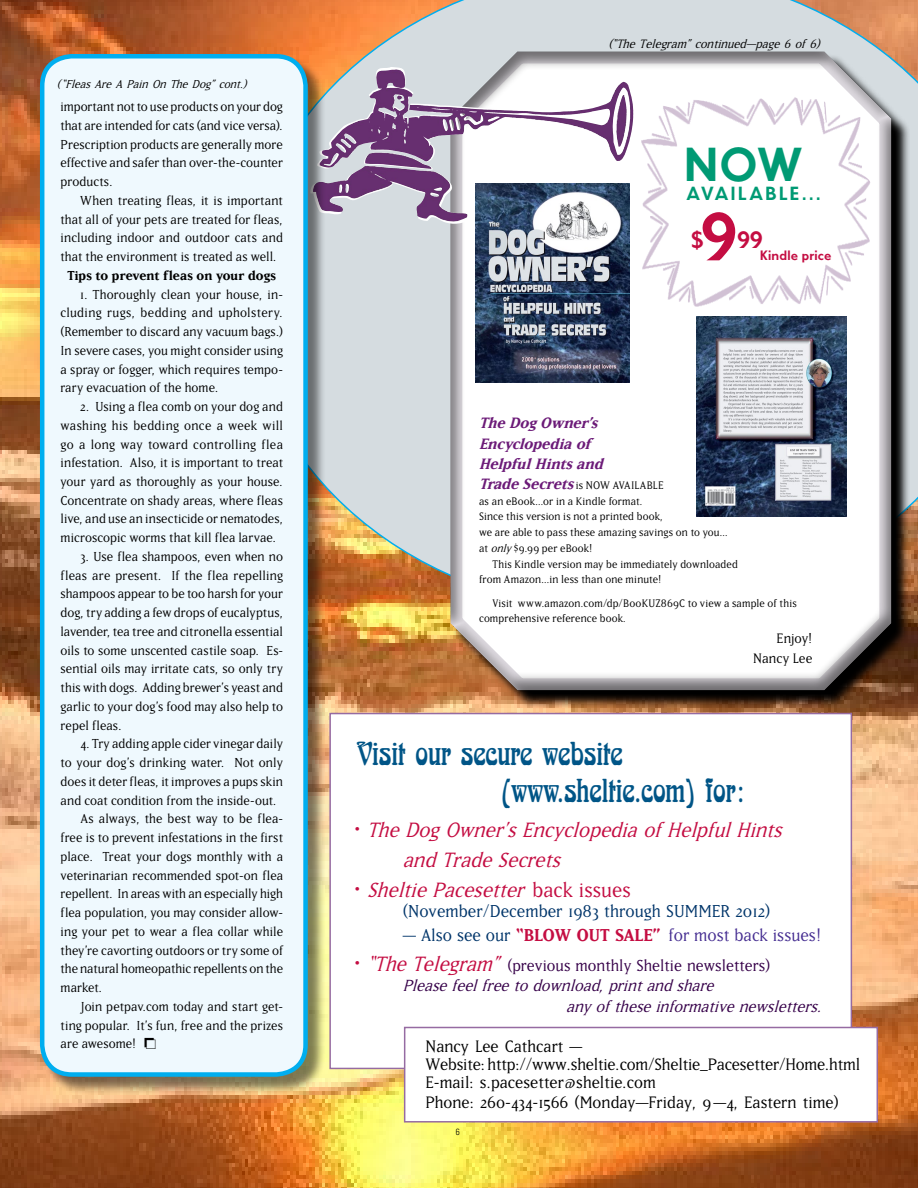
<style>
.page{position:relative;width:918px;height:1188px;background:#fff}
.page>*{position:absolute;margin:0;border:0;box-sizing:border-box;transform-origin:0 0}
.t1{font:700 63px "Briar";color:#c40d42}
.t2{font:700 44.1px "Briar";color:#009a74}
.t3{font:32.4px/36.9px "Arnold Boecklin";color:#005587;scale:.7 1}
.t4{font:italic 24.3px/29.7px "Matrix";color:#c40d42}
.t5{font:700 22.05px "Briar";color:#c40d42}
.t6{font:20.25px "Matrix";color:#472f92}
.t7{font:20.25px "Matrix";color:#00356a}
.t8{font:19.5px/18.5px "Matrix";color:#000}
.t9{font:italic 18.9px "Matrix";color:#360049}
.t10{font:18.9px "Matrix";color:#360049}
.t11{font:italic 700 17.7px/20.1px "Matrix";color:#6c1b78}
.t12{font:700 17.7px "Briar";letter-spacing:.135em;color:#009a74}
.t13{font:16.05px/19.6px "Matrix";color:#000;text-align:right}
.t14{font:15.3px/18.8px "Matrix";color:#000;text-align:justify}
.t15{font:700 15.3px "Matrix";color:#000}
.t16{font:italic 14.25px "Matrix";color:#000}
.t17{font:italic 13.5px "Matrix";color:#000}
.t18{font:12.9px/15.8px "Matrix";letter-spacing:.01em;color:#000}
.t19{font:700 12.6px "Briar";letter-spacing:.015em;color:#c40d42}
.t20{font:300 condensed 9px "Univers";color:#000}
.s1{font-weight:700;font-style:italic;font-size:17.7px;color:#6c1b78}
.s2{font-style:italic}
.s3{font-style:normal}
.s4{color:#00356a}
.s5{font-weight:700;color:#c40d42}
.s6{font-size:24.3px;color:#c40d42}
.s7{font-style:italic;font-size:24.3px;color:#c40d42}
</style>
<div class="page">
<img style="left:0;top:0;width:918px;height:1188px">
<div style="left:329px;top:713px;width:523px;height:356px;background:#fff;border:2px solid #966ba2"></div>
<svg style="left:246px;top:0;width:672px;height:613px;background:#d3c1b4"></svg>
<div style="left:404px;top:1027px;width:474px;height:96px;background:#fff;border:2px solid #966ba2"></div>
<svg style="left:452px;top:54px;width:458px;height:655px;background:#7b604b"></svg>
<div style="left:437px;top:51px;width:466px;height:640px;background:#000;opacity:.5"></div>
<img style="left:476px;top:183px;width:154px;height:200px">
<img style="left:697px;top:317px;width:149px;height:199px">
<img style="left:327px;top:67px;width:204px;height:103px">
<img style="left:327px;top:69px;width:308px;height:100px">
<img style="left:641px;top:98px;width:230px;height:209px">
<div style="left:42px;top:56px;width:285px;height:1040px;background:#000;opacity:.5"></div>
<div style="left:42px;top:56px;width:264px;height:1019px;background:#eff9fe;border-radius:30px"></div>
<div style="left:40px;top:54px;width:268px;height:1023px;border:4px solid #00aeef;border-radius:30px"></div>
<p class="t17" style="left:57px;top:78px;width:195px">(“Fleas Are A Pain On The Dog” cont.)</p>
<p class="t14" style="left:60px;top:97px;width:224px">important notto use products on your dog that are intended forcats(and vice versa).<br>Prescription products are generallymore effective and saferthan over-the-counter products.</p>
<p class="t14" style="left:60px;top:191px;width:224px;text-indent:20px">When treating fleas, it is important that all of your pets are treated for fleas, including indoor and outdoor cats and that the environment is treated as well.</p>
<p class="t15" style="left:67px;top:268px;width:210px">Tips to prevent fleas on your dogs</p>
<p class="t14" style="left:60px;top:285px;width:224px;text-indent:20px">1. Thoroughly clean your house, in&shy;cluding rugs, bedding and upholstery. (Remember to discard any vacuum bags.)<br>In severe cases, you might consider using a spray or fogger, which requires tempo&shy;rary evacuation of the home.</p>
<p class="t14" style="left:61px;top:397px;width:224px;text-indent:20px">2. Using a flea comb on your dog and washing his bedding once a week will go a long way toward controlling flea infestation. Also, it is important to treat your yard as thoroughly as your house.<br>Concentrate on shady areas, where fleas live, and use an insecticide or nematodes, microscopic worms that kill flea larvae.</p>
<p class="t14" style="left:61px;top:547px;width:224px;text-indent:20px">3. Use flea shampoos, even when no fleas are present. If the flea repelling shampoos appearto be too harsh for your dog, try adding a fewdrops of eucalyptus, lavender, tea tree and citronella essential oils to some unscented castile soap. Es&shy;sential oils may irritate cats, so only try thiswith dogs. Adding brewer’s yeast and garlic to your dog’s food may also help to repel fleas.</p>
<p class="t14" style="left:80px;top:734px;width:204px">4. Try adding apple cider vinegar daily</p>
<p class="t14" style="left:61px;top:753px;width:224px">to your dog’s drinking water. Not only</p>
<p class="t14" style="left:61px;top:772px;width:224px">doesit deterfleas, it improves a pupsskin</p>
<p class="t14" style="left:61px;top:791px;width:218px">and coat condition from the inside-out.</p>
<p class="t14" style="left:80px;top:809px;width:204px">As always, the best way to be flea-</p>
<p class="t14" style="left:61px;top:828px;width:224px">free is to prevent infestations in the first</p>
<p class="t14" style="left:61px;top:847px;width:224px">place. Treat your dogs monthly with a</p>
<p class="t14" style="left:61px;top:866px;width:224px">veterinarian recommended spot-on flea</p>
<p class="t14" style="left:61px;top:884px;width:224px">repellent. In areaswith an especially high</p>
<p class="t14" style="left:61px;top:903px;width:224px">flea population, you may consider allow-</p>
<p class="t14" style="left:61px;top:922px;width:224px">ing your pet to wear a flea collar while</p>
<p class="t14" style="left:61px;top:941px;width:224px">they’re cavorting outdoors or try some of</p>
<p class="t14" style="left:61px;top:959px;width:224px">the natural homeopathicrepellents on the</p>
<p class="t14" style="left:61px;top:978px;width:43px">market.</p>
<p class="t14" style="left:80px;top:997px;width:204px">Join petpav.com today and start get-</p>
<p class="t14" style="left:61px;top:1016px;width:224px">ting popular. It’s fun, free and the prizes</p>
<p class="t14" style="left:61px;top:1034px;width:77px">are awesome!</p>
<p class="t16" style="left:609px;top:37px;width:216px">(“The Telegram” continued—page 6 of 6)</p>
<h2 class="t2" style="left:685px;top:137px;width:119px">NOW</h2>
<p class="t12" style="left:686px;top:182px;width:135px">AVAILABLE...</p>
<h3 class="t5" style="left:691px;top:226px;width:14px">$</h3>
<h1 class="t1" style="left:700px;top:198px;width:39px">9</h1>
<h3 class="t5" style="left:737px;top:226px;width:27px">99</h3>
<p class="t19" style="left:760px;top:248px;width:73px">KINDLE PRICE</p>
<p class="t11" style="left:479px;top:413px;width:130px">TheDog Owner’s<br>Encyclop ediaof<br>Help fulHintsand</p>
<p class="t18" style="left:479px;top:477px;width:250px"><span class="s1">TradeSecrets</span>is NOW AVAILABLE<br>as an eBook...or in a Kindle format.<br>Since this version is not a printed book,<br>we are able to pass these amazing savings on to you... at <span class="s2">only</span> $9.99 per eBook!</p>
<p class="t18" style="left:479px;top:556px;width:260px;text-indent:13px">This Kindle version may be immediately downloaded from Amazon...in less than one minute!</p>
<p class="t18" style="left:479px;top:595px;width:319px;text-indent:13px">Visit www.amazon.com/dp/B00KUZ869C to view a sample of this comprehensive reference book.</p>
<p class="t13" style="left:753px;top:629px;width:61px">Enjoy!<br>Nancy Lee</p>
<h3 class="t3" style="left:501px;top:735px;width:349px;text-indent:-144px">Visit our secure website (www.sheltie.com) for:</h3>
<h3 class="t4" style="left:403px;top:815px;width:386px;text-indent:-49px"><span class="s3">•</span> The Dog Owner’s Encyclopedia of Helpful Hints and Trade Secrets</h3>
<h3 class="t4" style="left:354px;top:875px;width:278px"><span class="s3">•</span> Sheltie Pacesetter <span class="s3">b a c k i s s u e s</span></h3>
<h3 class="t7" style="left:403px;top:901px;width:369px">(November/December 1983 through SUMMER 2012)</h3>
<h3 class="t6" style="left:403px;top:926px;width:420px"><span class="s4">— Also see our</span> <span class="s5">“BLOW OUT SALE”</span> for most back issues!</h3>
<p class="t10" style="left:354px;top:956px;width:418px"><span class="s6">•</span> <span class="s7">“TheTelegram”</span> (previous monthly Sheltie newsletters)</p>
<p class="t9" style="left:403px;top:977px;width:317px">Please feel free to download, print and share</p>
<p class="t9" style="left:566px;top:997px;width:261px">any of these informative newsletters.</p>
<p class="t8" style="left:426px;top:1037px;width:436px">Nancy Lee Cathcart —<br>Website: http://www.sheltie.com/Sheltie_Pacesetter/Home.html E-mail: s.pacesetter@sheltie.com<br>Phone: 260-434-1566 (Monday—Friday, 9—4, Eastern time)</p>
<p class="t20" style="left:456px;top:1126px;width:6px">6</p>
</div>
